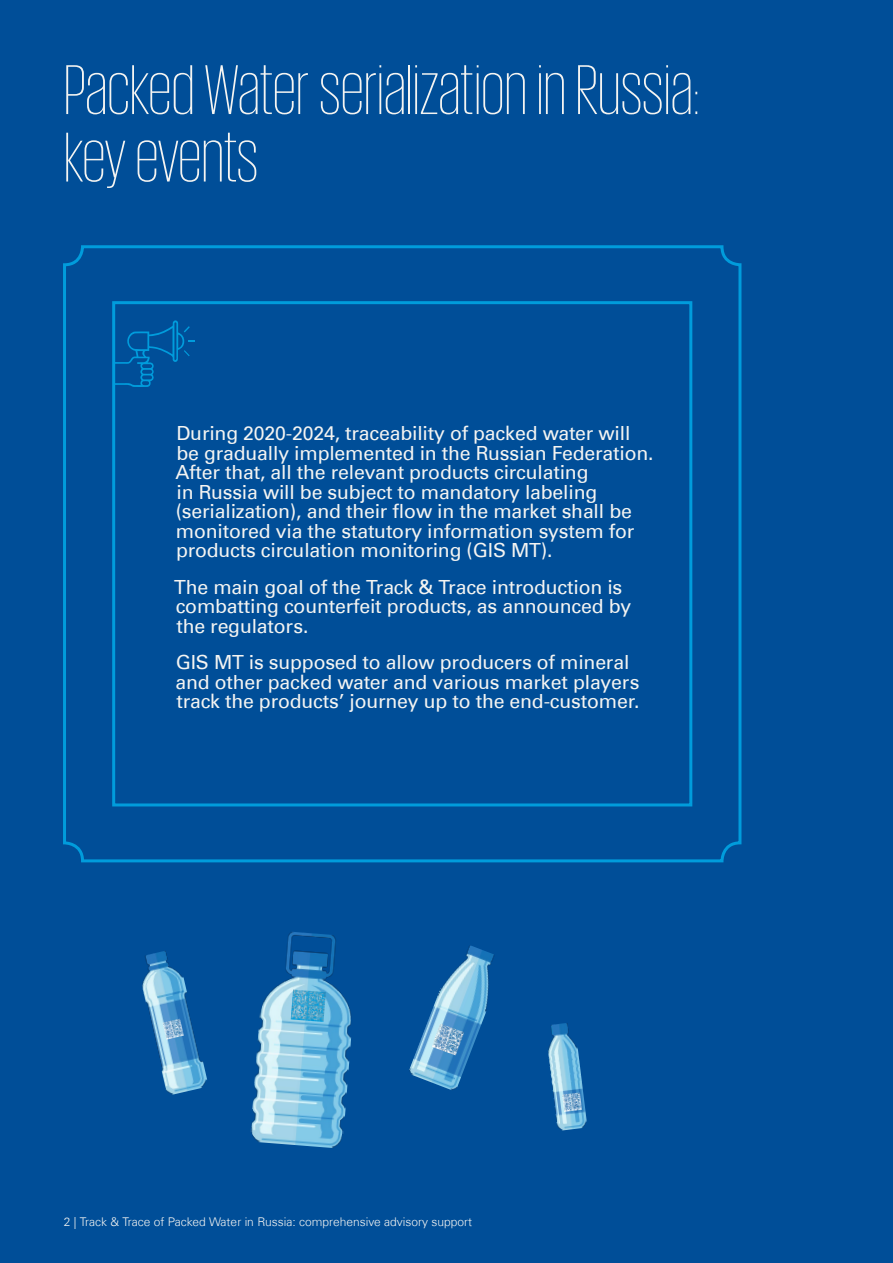
<style>
.page{position:relative;width:893px;height:1263px;background:#004e98}
.page>*{position:absolute;margin:0;border:0;box-sizing:border-box;transform-origin:0 0}
.t1{font:200 72px/67.5px "KPMG Cyrillic";letter-spacing:-.005em;color:#f4f4f2}
.t2{font:19.5px/19.5px "Universfor KPMG";letter-spacing:-.01em;color:#f4f4f2}
.t3{font:300 12px "Universfor KPMG";color:#f4f4f2}
</style>
<div class="page">
<img style="left:409px;top:945px;width:85px;height:145px">
<div style="left:63px;top:245px;width:678px;height:617px;border:3px solid #009cdc;border-radius:18px"></div>
<div style="left:112px;top:301px;width:580px;height:505px;border:3px solid #009cdc"></div>
<svg style="left:114px;top:320px;width:81px;height:67px"></svg>
<img style="left:432px;top:1023px;width:32px;height:32px">
<img style="left:142px;top:951px;width:65px;height:144px">
<img style="left:250px;top:932px;width:102px;height:216px">
<img style="left:548px;top:1023px;width:39px;height:108px">
<img style="left:291px;top:989px;width:35px;height:33px">
<img style="left:162px;top:1019px;width:22px;height:21px">
<img style="left:562px;top:1092px;width:20px;height:20px">
<h1 class="t1" style="left:64px;top:54px;width:638px">Packed Water serialization in Russia: key events</h1>
<p class="t2" style="left:175px;top:424px;width:480px">During 2020-2024, traceability of packed water will be gradually implemented in the Russian Federation.<br>After that, all the relevant products circulating<br>in Russia will be subject to mandatory labeling (serialization), and their flow in the market shall be monitored via the statutory information system for products circulation monitoring (GIS MT).</p>
<p class="t2" style="left:174px;top:577px;width:459px">The main goal of the Track &amp; Trace introduction is combatting counterfeit products, as announced by the regulators.</p>
<p class="t2" style="left:176px;top:653px;width:465px">GIS MT is supposed to allow producers of mineral and other packed water and various market players track the products’ journey up to the end-customer.</p>
<p class="t3" style="left:64px;top:1215px;width:410px">2 | Track &amp; Trace of Packed Water in Russia: comprehensive advisory support</p>
</div>
